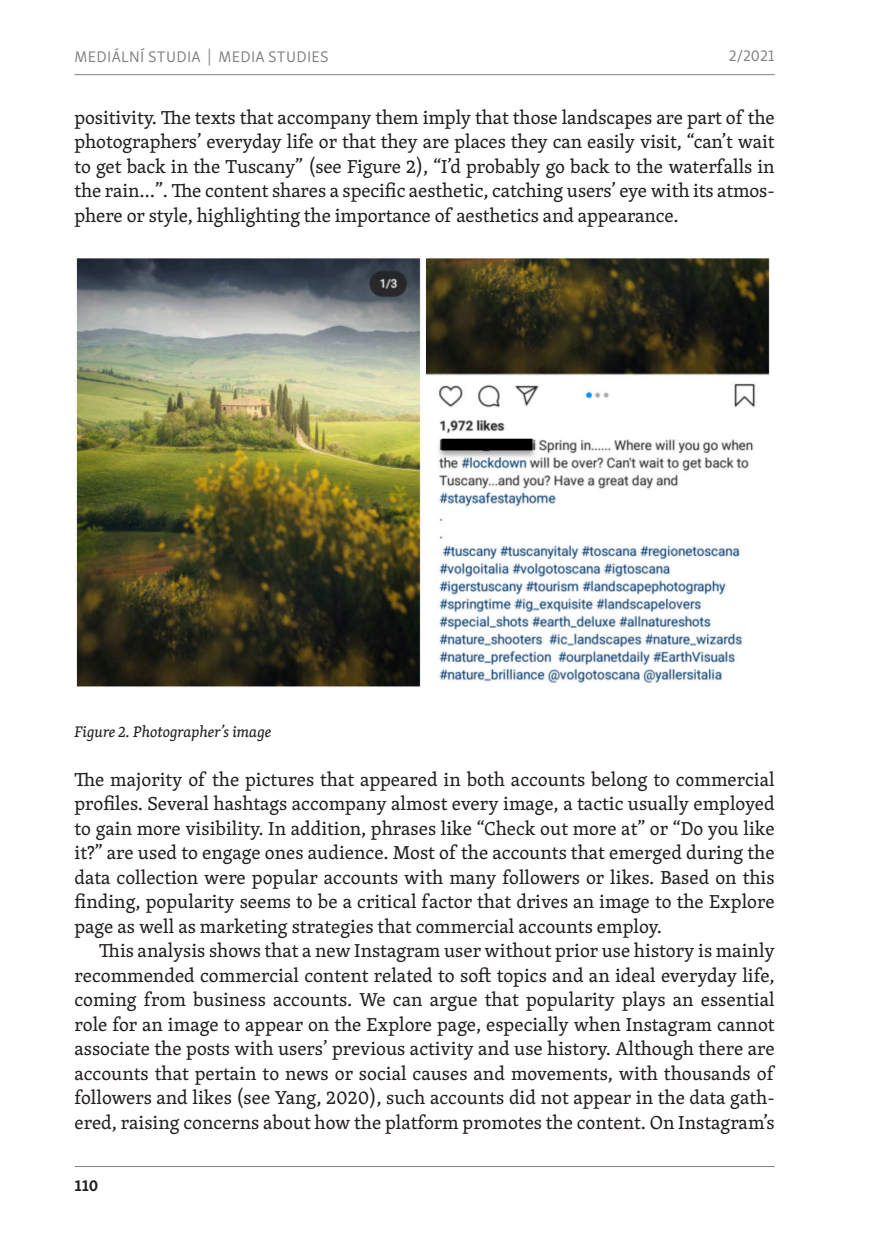
<style>
.page{position:relative;width:874px;height:1241px;background:#fff}
.page>*{position:absolute;margin:0;border:0;box-sizing:border-box;transform-origin:0 0}
.První_odstavec{font:19.25px/24.5px "Skolar Latin";color:#231f20;text-align:justify}
.t1{font:15.75px "Skolar Sans Latn";letter-spacing:.02em;color:#808285}
.Popisek{font:italic 15.75px "Skolar Latin";color:#231f20}
.t2{font:700 15.75px "Skolar Sans Latn";color:#231f20}
</style>
<div class="page">
<hr style="left:74px;top:1165px;width:700px;height:1px;background:#808285">
<hr style="left:74px;top:74px;width:700px;height:1px;background:#808285">
<img style="left:76px;top:258px;width:694px;height:429px">
<p class="t1" style="left:75px;top:45px;width:255px">MEDIÁLNÍ STUDIA | MEDIA STUDIES</p>
<p class="t1" style="left:728px;top:44px;width:47px">2/2021</p>
<p class="První_odstavec" style="left:74px;top:104px;width:701px">positivity. The texts that accompany them imply that those landscapes are part of the photographers’ everyday life or that they are places they can easily visit, “can’t wait to get back in the Tuscany” (see Figure 2), “I’d probably go back to the waterfalls in the rain…”. The content shares a specific aesthetic, catching users’ eye with its atmos&shy;phere or style, highlighting the importance of aesthetics and appearance.</p>
<p class="Popisek" style="left:74px;top:719px;width:198px">Figure 2. Photographer’s image</p>
<p class="První_odstavec" style="left:74px;top:766px;width:701px">The majority of the pictures that appeared in both accounts belong to commercial profiles. Several hashtags accompany almost every image, a tactic usually employed to gain more visibility. In addition, phrases like “Check out more at” or “Do you like it?” are used to engage ones audience. Most of the accounts that emerged during the data collection were popular accounts with many followers or likes. Based on this finding, popularity seems to be a critical factor that drives an image to the Explore page as well as marketing strategies that commercial accounts employ.</p>
<p class="První_odstavec" style="left:74px;top:937px;width:701px;text-indent:25px">This analysis shows that a new Instagram user without prior use history is mainly recommended commercial content related to soft topics and an ideal everyday life, coming from business accounts. We can argue that popularity plays an essential role for an image to appear on the Explore page, especially when Instagram cannot associate the posts with users’ previous activity and use history. Although there are accounts that pertain to news or social causes and movements, with thousands of followers and likes (see Yang, 2020), such accounts did not appear in the data gath&shy;ered, raising concerns about how the platform promotes the content. On Instagram’s</p>
<p class="t2" style="left:74px;top:1172px;width:25px">110</p>
</div>
